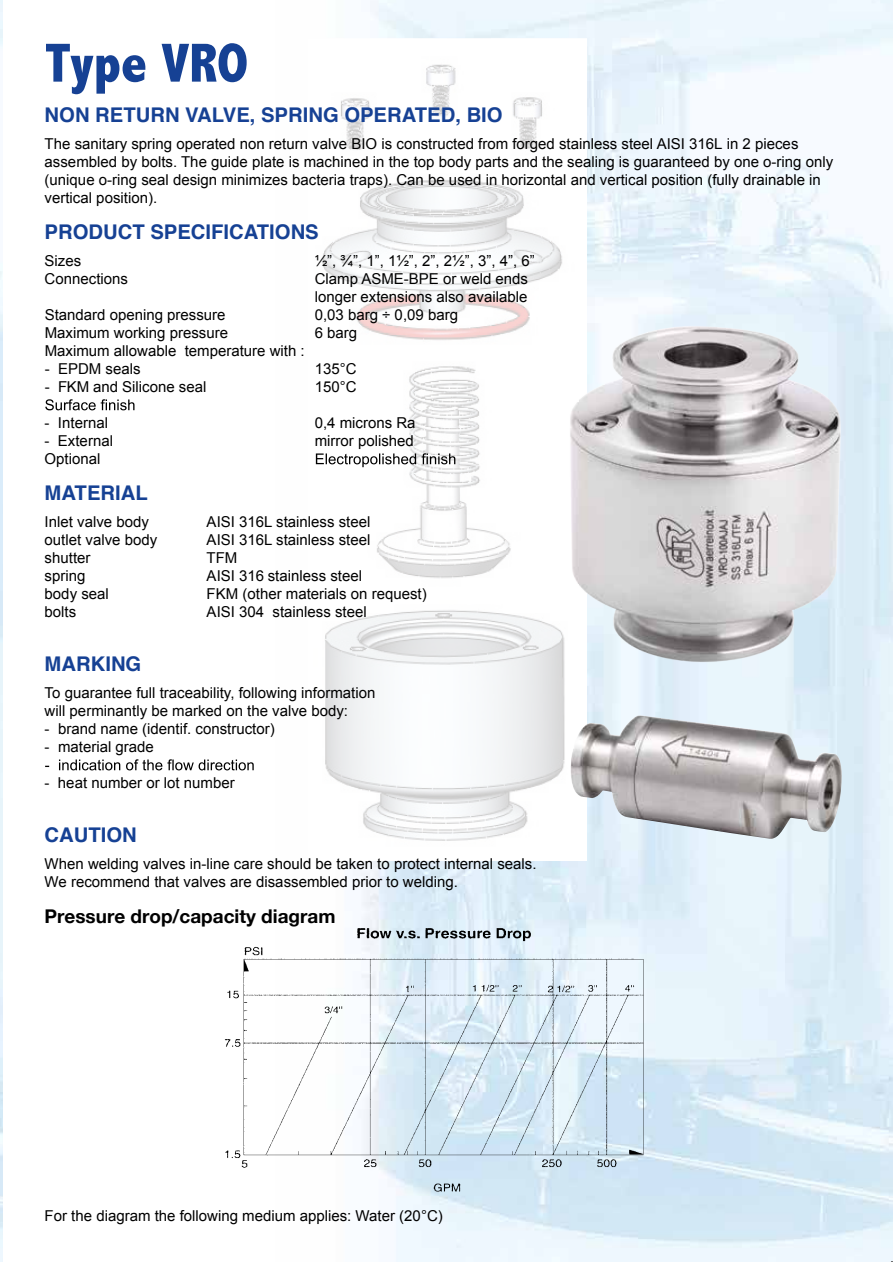
<style>
.page{position:relative;width:893px;height:1263px;background:#fff}
.page>*{position:absolute;margin:0;border:0;box-sizing:border-box;transform-origin:0 0}
.t1{font:800 condensed 55.5px "Abadi";color:#164194}
.t2{font:700 20.25px "Helvetica";color:#164194}
.t3{font:700 18.9px "Helvetica Neue";color:#000}
.t4{font:15px/18px "Arial";color:#000}
</style>
<div class="page">
<img style="left:1px;top:2px;width:1px;height:1259px">
<svg style="left:315px;top:63px;width:256px;height:778px"></svg>
<img style="left:571px;top:715px;width:271px;height:124px">
<img style="left:224px;top:883px;width:468px;height:317px">
<svg style="left:45px;top:399px;width:90px;height:11px"></svg>
<svg style="left:316px;top:453px;width:139px;height:14px"></svg>
<svg style="left:45px;top:759px;width:209px;height:11px"></svg>
<img style="left:553px;top:307px;width:308px;height:368px">
<h1 class="t1" style="left:45px;top:31px;width:205px">Type VRO</h1>
<h2 class="t2" style="left:45px;top:101px;width:459px">NON RETURN VALVE, SPRING OPERATED, BIO</h2>
<p class="t4" style="left:45px;top:135px;width:790px">The sanitary spring operated non return valve BIO is constructed from forged stainless steel AISI 316L in 2 pieces assembled by bolts. The guide plate is machined in the top body parts and the sealing is guaranteed by one o-ring only (unique o-ring seal design minimizes bacteria traps). Can be used in horizontal and vertical position (fully drainable in vertical position).</p>
<h2 class="t2" style="left:45px;top:218px;width:276px">PRODUCT SPECIFICATIONS</h2>
<p class="t4" style="left:45px;top:252px;width:38px">Sizes</p>
<p class="t4" style="left:315px;top:252px;width:222px">½”, ¾”, 1”, 1½”, 2”, 2½”, 3”, 4”, 6”</p>
<p class="t4" style="left:45px;top:270px;width:85px">Connections</p>
<p class="t4" style="left:315px;top:270px;width:215px">Clamp ASME-BPE or weld ends longer extensions also available</p>
<p class="t4" style="left:45px;top:306px;width:182px">Standard opening pressure</p>
<p class="t4" style="left:315px;top:306px;width:145px">0,03 barg ÷ 0,09 barg</p>
<p class="t4" style="left:45px;top:324px;width:185px">Maximum working pressure</p>
<p class="t4" style="left:315px;top:324px;width:44px">6 barg</p>
<p class="t4" style="left:45px;top:342px;width:262px">Maximum allowable temperature with :</p>
<p class="t4" style="left:45px;top:360px;width:97px">- EPDM seals</p>
<p class="t4" style="left:315px;top:360px;width:43px">135°C</p>
<p class="t4" style="left:45px;top:378px;width:163px">- FKM and Silicone seal</p>
<p class="t4" style="left:315px;top:378px;width:43px">150°C</p>
<p class="t4" style="left:45px;top:414px;width:65px">- Internal</p>
<p class="t4" style="left:315px;top:414px;width:102px">0,4 microns Ra</p>
<p class="t4" style="left:45px;top:432px;width:70px">- External</p>
<p class="t4" style="left:315px;top:432px;width:101px">mirror polished</p>
<p class="t4" style="left:45px;top:450px;width:57px">Optional</p>
<h2 class="t2" style="left:45px;top:479px;width:105px">MATERIAL</h2>
<p class="t4" style="left:45px;top:513px;width:114px">Inlet valve body outlet valve body shutter<br>spring<br>body seal<br>bolts</p>
<p class="t4" style="left:207px;top:513px;width:222px">AISI 316L stainless steel<br>AISI 316L stainless steel<br>TFM<br>AISI 316 stainless steel<br>FKM (other materials on request)<br>AISI 304 stainless steel</p>
<h2 class="t2" style="left:45px;top:650px;width:98px">MARKING</h2>
<p class="t4" style="left:45px;top:684px;width:332px">To guarantee full traceability, following information will perminantly be marked on the valve body:</p>
<p class="t4" style="left:45px;top:720px;width:232px">- brand name (identif. constructor)</p>
<p class="t4" style="left:45px;top:738px;width:111px">- material grade</p>
<p class="t4" style="left:45px;top:774px;width:192px">- heat number or lot number</p>
<h2 class="t2" style="left:45px;top:821px;width:94px">CAUTION</h2>
<p class="t4" style="left:45px;top:855px;width:493px">When welding valves in-line care should be taken to protect internal seals.<br>We recommend that valves are disassembled prior to welding.</p>
<p class="t3" style="left:45px;top:901px;width:292px">Pressure drop/capacity diagram</p>
<p class="t4" style="left:45px;top:1207px;width:400px">For the diagram the following medium applies: Water (20°C)</p>
</div>
